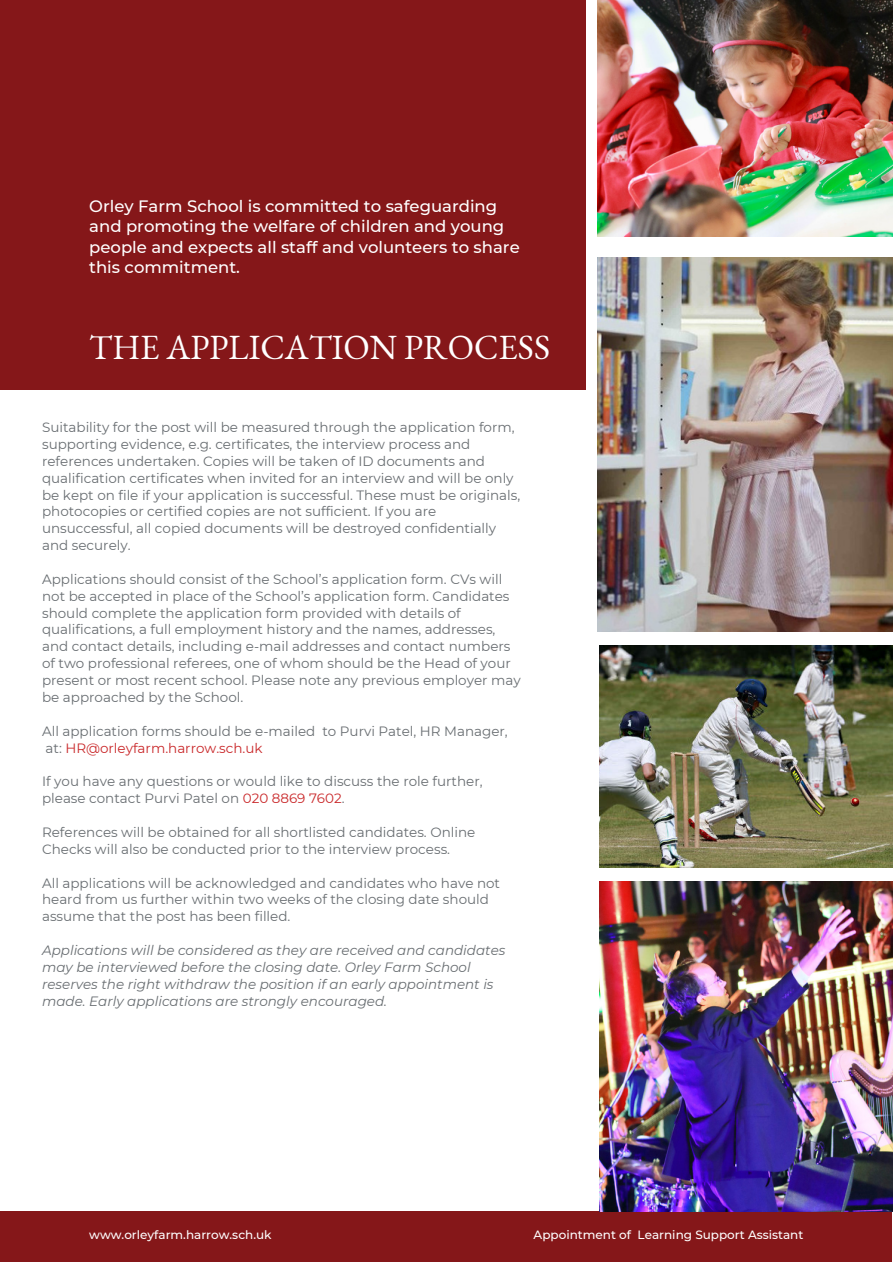
<style>
.page{position:relative;width:893px;height:1264px;background:#fff}
.page>*{position:absolute;margin:0;border:0;box-sizing:border-box;transform-origin:0 0}
.t1{font:34.5px "EB Garamond";color:#fff}
.t2{font:500 16.5px/20.2px "Montserrat";color:#fff}
.t3{font:13.5px/16.8px "Montserrat";color:#686d71}
.t4{font:italic 13.5px/16.8px "Montserrat";color:#686d71}
.t5{font:500 12px "Montserrat";color:#fff}
.s1{color:#c92729}
</style>
<div class="page">
<div style="left:0;top:1211px;width:891px;height:50px;background:#851719"></div>
<div style="left:0;top:0;width:585px;height:389px;background:#851719"></div>
<img style="left:597px;top:258px;width:295px;height:373px">
<img style="left:597px;top:0;width:295px;height:236px">
<img style="left:599px;top:881px;width:293px;height:330px">
<img style="left:599px;top:645px;width:293px;height:223px">
<p class="t2" style="left:89px;top:195px;width:432px">Orley Farm School is committed to safeguarding and promoting the welfare of children and young people and expects all staff and volunteers to share this commitment.</p>
<h1 class="t1" style="left:89px;top:325px;width:462px">THE APPLICATION PROCESS</h1>
<p class="t3" style="left:42px;top:418px;width:479px">Suitability for the post will be measured through the application form, supporting evidence, e.g. certificates, the interview process and references undertaken. Copies will be taken of ID documents and qualification certificates when invited for an interview and will be only be kept on file if your application is successful. These must be originals, photocopies or certified copies are not sufficient. If you are unsuccessful, all copied documents will be destroyed confidentially and securely.</p>
<p class="t3" style="left:42px;top:570px;width:480px">Applications should consist of the School’s application form. CVs will not be accepted in place of the School’s application form. Candidates should complete the application form provided with details of qualifications, a full employment history and the names, addresses, and contact details, including e-mail addresses and contact numbers of two professional referees, one of whom should be the Head of your present or most recent school. Please note any previous employer may be approached by the School.</p>
<p class="t3" style="left:42px;top:722px;width:467px">All application forms should be e-mailed to Purvi Patel, HR Manager, at: <span class="s1">HR@orleyfarm.harrow.sch.uk</span></p>
<p class="t3" style="left:42px;top:772px;width:442px">If you have any questions or would like to discuss the role further, please contact Purvi Patel on <span class="s1">020 8869 7602</span>.</p>
<p class="t3" style="left:42px;top:823px;width:435px">References will be obtained for all shortlisted candidates. Online<br>Checks will also be conducted prior to the interview process.</p>
<p class="t3" style="left:42px;top:873px;width:459px">All applications will be acknowledged and candidates who have not heard from us further within two weeks of the closing date should assume that the post has been filled.</p>
<p class="t4" style="left:42px;top:941px;width:465px">Applications will be considered as they are received and candidates may be interviewed before the closing date. Orley Farm School reserves the right withdraw the position if an early appointment is made. Early applications are strongly encouraged.</p>
<p class="t5" style="left:89px;top:1226px;width:184px">www.orleyfarm.harrow.sch.uk</p>
<p class="t5" style="left:533px;top:1226px;width:271px">Appointment of Learning Support Assistant</p>
</div>
